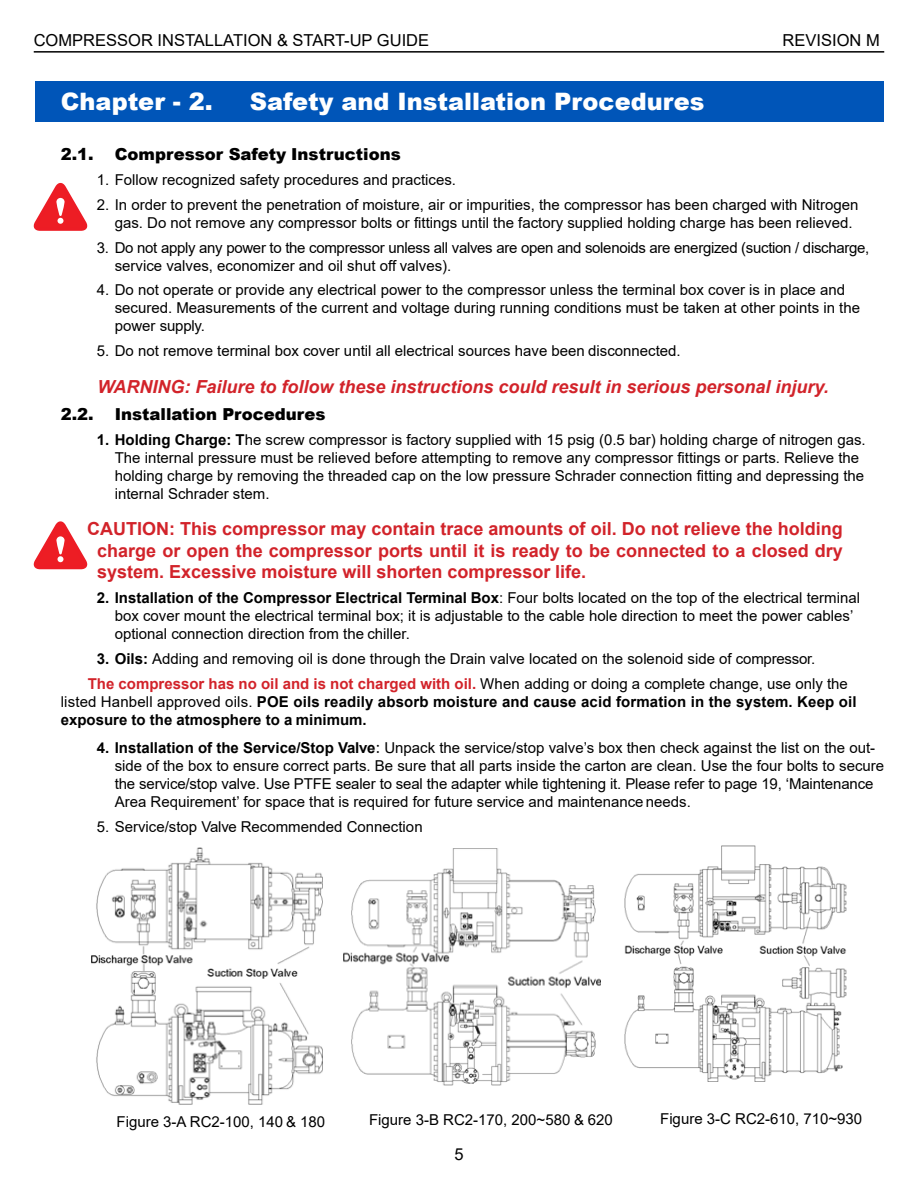
<style>
.page{position:relative;width:918px;height:1188px;background:#fff}
.page>*{position:absolute;margin:0;border:0;box-sizing:border-box;transform-origin:0 0}
.t1{font:900 24px "Arial";color:#fff}
.t2{font:700 18px/21.6px "Arial";color:#d2232a;text-align:justify}
.t3{font:italic 700 18px "Arial";color:#d2232a}
.t4{font:900 16.5px "Arial";color:#000}
.t5{font:16.5px "Arial";color:#000}
.t6{font:15px/18px "Arial";color:#000}
.t7{font:15px/18px "Arial";letter-spacing:-.02em;color:#000}
.t8{font:700 15px/18px "Arial";letter-spacing:.01em;color:#000}
.s1{font-weight:700}
.s2{font-weight:700;color:#d2232a}
.s3{font-weight:400}
.s4{font-family:"Times New Roman";font-size:18px}
</style>
<div class="page">
<hr style="left:34px;top:51px;width:850px;height:2px;background:#000">
<div style="left:35px;top:81px;width:849px;height:41px;background:#0055b8"></div>
<img style="left:92px;top:847px;width:230px;height:257px">
<img style="left:344px;top:848px;width:256px;height:237px">
<img style="left:625px;top:846px;width:222px;height:236px">
<svg style="left:34px;top:183px;width:53px;height:48px"></svg>
<svg style="left:34px;top:521px;width:53px;height:48px"></svg>
<p class="t5" style="left:34px;top:29px;width:397px">COMPRESSOR INSTALLATION &amp; START-UP GUIDE</p>
<p class="t5" style="left:783px;top:29px;width:99px">REVISION M</p>
<h1 class="t1" style="left:61px;top:84px;width:154px">Chapter - 2.</h1>
<h1 class="t1" style="left:250px;top:84px;width:456px">Safety and Installation Procedures</h1>
<p class="t4" style="left:61px;top:142px;width:34px">2.1.</p>
<p class="t4" style="left:115px;top:142px;width:288px">Compressor Safety Instructions</p>
<p class="t6" style="left:97px;top:171px;width:361px">1. Follow recognized safety procedures and practices.</p>
<p class="t6" style="left:115px;top:195px;width:745px;text-indent:-18px">2. In order to prevent the penetration of moisture, air or impurities, the compressor has been charged with Nitrogen gas. Do not remove any compressor bolts or fittings until the factory supplied holding charge has been relieved.</p>
<p class="t7" style="left:115px;top:238px;width:756px;text-indent:-18px">3. Do not apply any power to the compressor unless all valves are open and solenoids are energized (suction / discharge, service valves, economizer and oil shut off valves).</p>
<p class="t6" style="left:115px;top:281px;width:747px;text-indent:-18px">4. Do not operate or provide any electrical power to the compressor unless the terminal box cover is in place and secured. Measurements of the current and voltage during running conditions must be taken at other points in the power supply.</p>
<p class="t6" style="left:97px;top:342px;width:585px">5. Do not remove terminal box cover until all electrical sources have been disconnected.</p>
<p class="t3" style="left:97px;top:375px;width:733px">WARNING: Failure to follow these instructions could result in serious personal injury.</p>
<p class="t4" style="left:61px;top:402px;width:34px">2.2.</p>
<p class="t4" style="left:115px;top:402px;width:212px">Installation Procedures</p>
<p class="t6" style="left:115px;top:430px;width:753px;text-indent:-18px"><span class="s1">1. Holding Charge: T</span>he screw compressor is factory supplied with 15 psig (0.5 bar) holding charge of nitrogen gas.<br>The internal pressure must be relieved before attempting to remove any compressor fittings or parts. Relieve the holding charge by removing the threaded cap on the low pressure Schrader connection fitting and depressing the internal Schrader stem.</p>
<p class="t2" style="left:97px;top:518px;width:747px;text-indent:-10px">CAUTION: This compressor may contain trace amounts of oil. Do not relieve the holding charge or open the compressor ports until it is ready to be connected to a closed dry system. Excessive moisture will shorten compressor life.</p>
<p class="t6" style="left:115px;top:589px;width:747px;text-indent:-18px"><span class="s1">2. Installation of the Compressor Electrical Terminal Box</span>: Four bolts located on the top of the electrical terminal box cover mount the electrical terminal box; it is adjustable to the cable hole direction to meet the power cables’ optional connection direction from the chiller.</p>
<p class="t6" style="left:88px;top:646px;width:762px;line-height:24.8px;text-indent:9px"><span class="s1">3. Oils:</span> Adding and removing oil is done through the Drain valve located on the solenoid side of compressor.<br><span class="s2">The compressor has no oil and is not charged with oil.</span> When adding or doing a complete change, use only the</p>
<p class="t8" style="left:61px;top:693px;width:797px"><span class="s3">listed Hanbell approved oils.</span> POE oils readily absorb moisture and cause acid formation in the system. Keep oil exposure to the atmosphere to a minimum.</p>
<p class="t6" style="left:115px;top:739px;width:771px;text-indent:-18px"><span class="s1">4. Installation of the Service/Stop Valve</span><span class="s4">:</span> Unpack the service/stop valve’s box then check against the list on the out&shy;side of the box to ensure correct parts. Be sure that all parts inside the carton are clean. Use the four bolts to secure the service/stop valve. Use PTFE sealer to seal the adapter while tightening it. Please refer to page 19, ‘Maintenance Area Requirement’ for space that is required for future service and maintenance needs.</p>
<p class="t6" style="left:97px;top:817px;width:327px">5. Service/stop Valve Recommended Connection</p>
<p class="t6" style="left:117px;top:1112px;width:210px">Figure 3-A RC2-100, 140 &amp; 180</p>
<p class="t6" style="left:369px;top:1111px;width:245px">Figure 3-B RC2-170, 200~580 &amp; 620</p>
<p class="t6" style="left:660px;top:1109px;width:204px">Figure 3-C RC2-610, 710~930</p>
<p class="t5" style="left:455px;top:1142px;width:11px">5</p>
</div>
